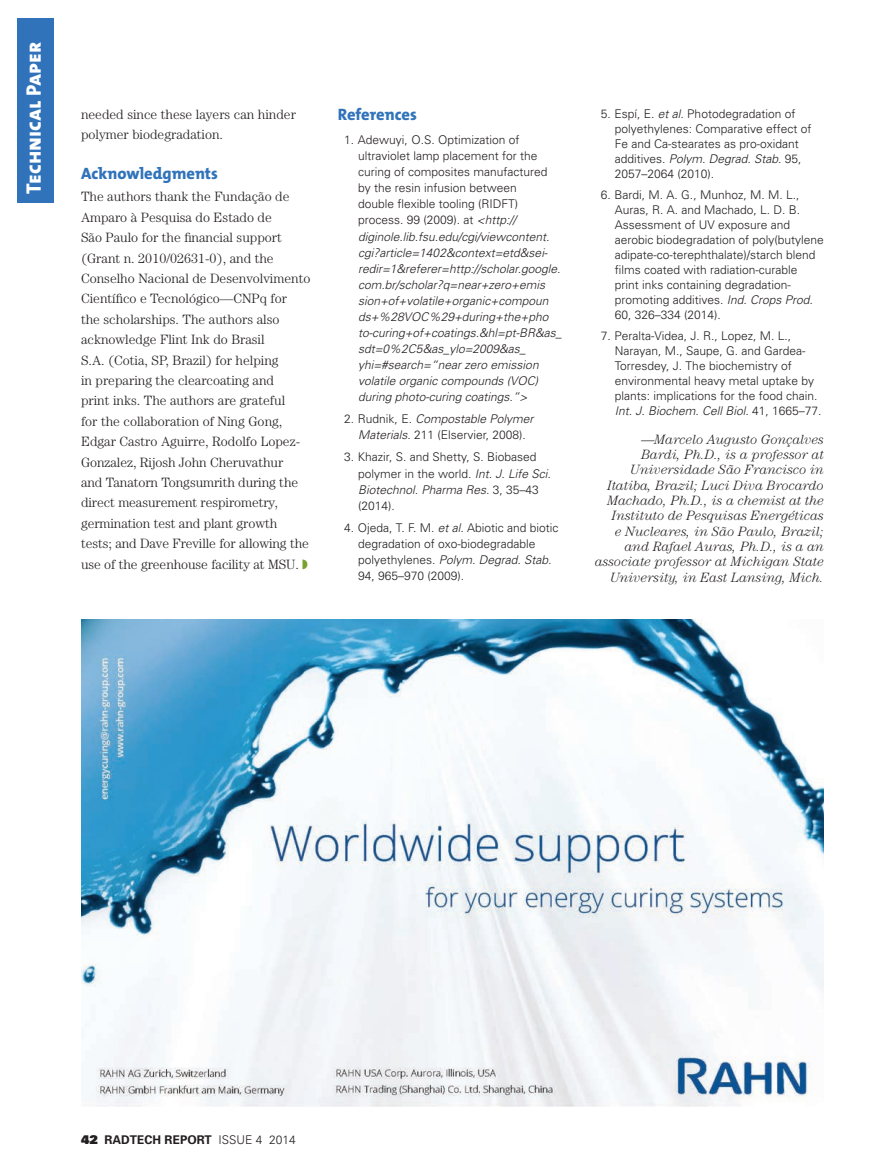
<style>
.page{position:relative;width:878px;height:1175px;background:#fff}
.page>*{position:absolute;margin:0;border:0;box-sizing:border-box;transform-origin:0 0}
.t1{font:21px "The Mix Extra Bold Caps";color:#fff}
.SUBHEAD_MixExBd{font:800 16.5px "The Mix";color:#3073ba}
.Body_text_no_indent{font:300 13.5px/20.4px "Century";color:#231f20}
.Author_Century{font:italic 300 13.5px/15.3px "Century";color:#231f20;text-align:right}
.Acknowlgmnts_text{font:300 12px/15px "Univers";color:#231f20}
.Acknowlgmnts_text-2{font:italic 300 12px/16px "Univers";color:#231f20}
.t2{font:700 12px "Univers";color:#231f20}
.s1{font-style:normal}
.s2{font-style:italic}
.s3{font-weight:900}
.s4{font-weight:300}
</style>
<div class="page">
<div style="left:18px;top:18px;width:36px;height:185px;background:#3073ba"></div>
<img style="left:81px;top:619px;width:742px;height:487px">
<h1 class="t1" style="left:16px;top:193px;width:153px;rotate:-90deg">Technical Paper</h1>
<p class="Body_text_no_indent" style="left:81px;top:104px;width:216px">needed since these layers can hinder polymer biodegradation.</p>
<p class="SUBHEAD_MixExBd" style="left:81px;top:159px;width:138px">Acknowledgments</p>
<p class="Body_text_no_indent" style="left:81px;top:186px;width:231px">The authors thank the Fundação de Amparo à Pesquisa do Estado de<br>São Paulo for the financial support (Grant n. 2010/02631-0), and the Conselho Nacional de Desenvolvimento Científico e Tecnológico—CNPq for<br>the scholarships. The authors also acknowledge Flint Ink do Brasil<br>S.A. (Cotia, SP, Brazil) for helping<br>in preparing the clearcoating and<br>print inks. The authors are grateful<br>for the collaboration of Ning Gong, Edgar Castro Aguirre, Rodolfo Lopez-Gonzalez, Rijosh John Cheruvathur<br>and Tanatorn Tongsumrith during the direct measurement respirometry, germination test and plant growth tests; and Dave Freville for allowing the use of the greenhouse facility at MSU.</p>
<p class="SUBHEAD_MixExBd" style="left:338px;top:100px;width:81px">References</p>
<p class="Acknowlgmnts_text-2" style="left:358px;top:132px;width:205px;text-indent:-14px"><span class="s1">1. Adewuyi, O.S. Optimization of ultraviolet lamp placement for the curing of composites manufactured by the resin infusion between<br>double flexible tooling (RIDFT) process. 99 (2009). at</span> &lt;http:// diginole.lib.fsu.edu/cgi/viewcontent. cgi?article=1402&amp;context=etd&amp;sei&shy;redir=1&amp;referer=http://scholar.google. com.br/scholar?q=near+zero+emis sion+of+volatile+organic+compoun ds+%28VOC%29+during+the+pho to-curing+of+coatings.&amp;hl=pt-BR&amp;as_ sdt=0%2C5&amp;as_ylo=2009&amp;as_ yhi=#search=“near zero emission volatile organic compounds (VOC) during photo-curing coatings.”&gt;</p>
<p class="Acknowlgmnts_text" style="left:344px;top:410px;width:191px;line-height:16px;text-align:center">2. Rudnik, E. <span class="s2">Compostable Polymer<br>Materials</span>. 211 (Elservier, 2008).</p>
<p class="Acknowlgmnts_text" style="left:358px;top:449px;width:194px;line-height:16px;text-indent:-14px">3. Khazir, S. and Shetty, S. Biobased polymer in the world. <span class="s2">Int. J. Life Sci.<br>Biotechnol. Pharma Res.</span> 3, 35–43 (2014).</p>
<p class="Acknowlgmnts_text" style="left:358px;top:519px;width:202px;line-height:16px;text-indent:-14px">4. Ojeda, T. F. M. <span class="s2">et al.</span> Abiotic and biotic degradation of oxo-biodegradable polyethylenes. <span class="s2">Polym. Degrad. Stab.<br></span>94, 965–970 (2009).</p>
<p class="Acknowlgmnts_text" style="left:614px;top:106px;width:198px;text-indent:-14px">5. Espí, E. <span class="s2">et al.</span> Photodegradation of polyethylenes: Comparative effect of Fe and Ca-stearates as pro-oxidant additives. <span class="s2">Polym. Degrad. Stab</span>. 95, 2057–2064 (2010).</p>
<p class="Acknowlgmnts_text" style="left:614px;top:187px;width:211px;text-indent:-14px">6. Bardi, M. A. G., Munhoz, M. M. L., Auras, R. A. and Machado, L. D. B.<br>Assessment of UV exposure and aerobic biodegradation of poly(butylene adipate-co-terephthalate)/starch blend films coated with radiation-curable print inks containing degradation&shy;promoting additives. <span class="s2">Ind. Crops Prod.<br></span>60, 326–334 (2014).</p>
<p class="Acknowlgmnts_text" style="left:614px;top:328px;width:208px;text-indent:-14px">7. Peralta-Videa, J. R., Lopez, M. L., Narayan, M., Saupe, G. and Gardea-Torresdey, J. The biochemistry of environmental heavy metal uptake by plants: implications for the food chain.<br><span class="s2">Int. J. Biochem. Cell Biol.</span> 41, 1665–77.</p>
<p class="Author_Century" style="left:595px;top:431px;width:230px">—Marcelo Augusto Gonçalves<br>Bardi, Ph.D., is a professor at Universidade São Francisco in Itatiba, Brazil; Luci Diva Brocardo Machado, Ph.D., is a chemist at the Instituto de Pesquisas Energéticas<br>e Nucleares, in São Paulo, Brazil; and Rafael Auras, Ph.D., is a an associate professor at Michigan State University, in East Lansing, Mich.</p>
<p class="t2" style="left:81px;top:1132px;width:216px"><span class="s3">42</span> RADTECH REPORT <span class="s4">ISSUE 4 2014</span></p>
</div>
